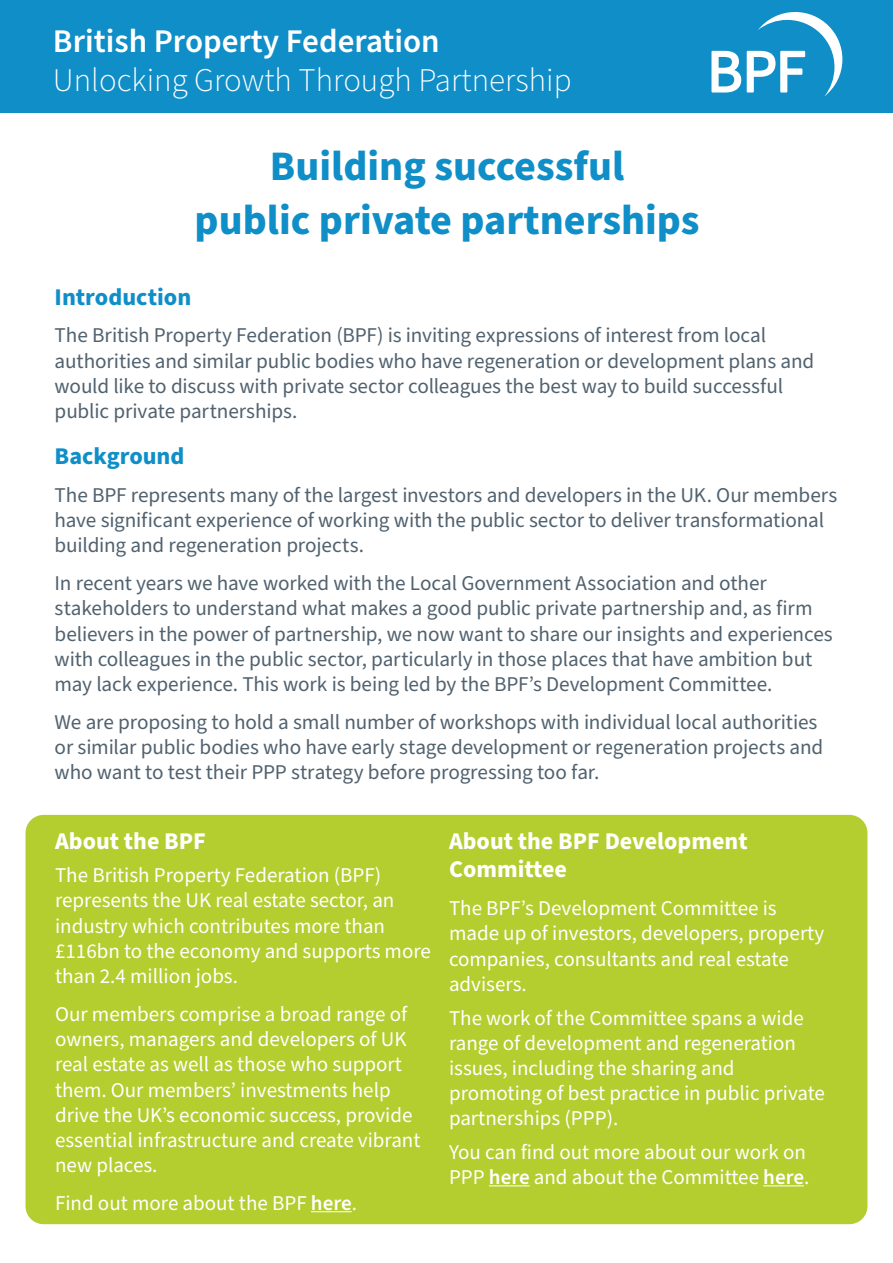
<style>
.page{position:relative;width:893px;height:1263px;background:#fff}
.page>*{position:absolute;margin:0;border:0;box-sizing:border-box;transform-origin:0 0}
.t1{font:700 42px/54px "Source Sans Pro";color:#0f8ec8;text-align:center}
.t2{font:300 33px "Source Sans Pro";color:#fff}
.t3{font:600 33px "Source Sans Pro";color:#fff}
.t4{font:700 24px/28.8px "Source Sans Pro";color:#fff}
.t5{font:700 24px "Source Sans Pro";color:#0f8ec8}
.t6{font:21px/25.2px "Source Sans Pro";letter-spacing:-.005em;color:#51626f}
.t7{font:21px/25.2px "Source Sans Pro";color:#fff}
.s1{font-weight:600}
</style>
<div class="page">
<div style="left:0;top:0;width:893px;height:113px;background:#0f8ec8"></div>
<svg style="left:711px;top:12px;width:131px;height:84px"></svg>
<div style="left:26px;top:815px;width:841px;height:409px;background:#b4cd2f;border-radius:18px"></div>
<hr style="left:311px;top:1211px;width:41px;height:1px;background:#fff">
<hr style="left:489px;top:1185px;width:41px;height:1px;background:#fff">
<hr style="left:763px;top:1185px;width:41px;height:1px;background:#fff">
<h2 class="t3" style="left:53px;top:19px;width:388px">British Property Federation</h2>
<h2 class="t2" style="left:53px;top:58px;width:520px">Unlocking Growth Through Partnership</h2>
<h1 class="t1" style="left:195px;top:140px;width:507px">Building successful<br>public private partnerships</h1>
<p class="t5" style="left:55px;top:280px;width:138px">Introduction</p>
<p class="t6" style="left:55px;top:324px;width:761px">The British Property Federation (BPF) is inviting expressions of interest from local authorities and similar public bodies who have regeneration or development plans and would like to discuss with private sector colleagues the best way to build successful public private partnerships.</p>
<p class="t5" style="left:55px;top:440px;width:131px">Background</p>
<p class="t6" style="left:55px;top:483px;width:784px">The BPF represents many of the largest investors and developers in the UK. Our members have significant experience of working with the public sector to deliver transformational building and regeneration projects.</p>
<p class="t6" style="left:55px;top:571px;width:780px">In recent years we have worked with the Local Government Association and other stakeholders to understand what makes a good public private partnership and, as firm believers in the power of partnership, we now want to share our insights and experiences with colleagues in the public sector, particularly in those places that have ambition but may lack experience. This work is being led by the BPF’s Development Committee.</p>
<p class="t6" style="left:55px;top:710px;width:770px">We are proposing to hold a small number of workshops with individual local authorities or similar public bodies who have early stage development or regeneration projects and who want to test their PPP strategy before progressing too far.</p>
<p class="t4" style="left:55px;top:827px;width:152px">About the BPF</p>
<p class="t7" style="left:55px;top:863px;width:377px">The British Property Federation (BPF) represents the UK real estate sector, an industry which contributes more than £116bn to the economy and supports more than 2.4 million jobs.</p>
<p class="t7" style="left:55px;top:1002px;width:367px">Our members comprise a broad range of owners, managers and developers of UK real estate as well as those who support them. Our members’ investments help drive the UK’s economic success, provide essential infrastructure and create vibrant new places.</p>
<p class="t7" style="left:55px;top:1191px;width:303px">Find out more about the BPF <span class="s1">here</span>.</p>
<p class="t4" style="left:449px;top:827px;width:300px">About the BPF Development<br>Committee</p>
<p class="t7" style="left:449px;top:896px;width:377px">The BPF’s Development Committee is made up of investors, developers, property companies, consultants and real estate advisers.</p>
<p class="t7" style="left:449px;top:1006px;width:377px">The work of the Committee spans a wide range of development and regeneration issues, including the sharing and promoting of best practice in public private partnerships (PPP).</p>
<p class="t7" style="left:449px;top:1140px;width:362px">You can find out more about our work on<br>PPP <span class="s1">here</span> and about the Committee <span class="s1">here</span>.</p>
</div>
